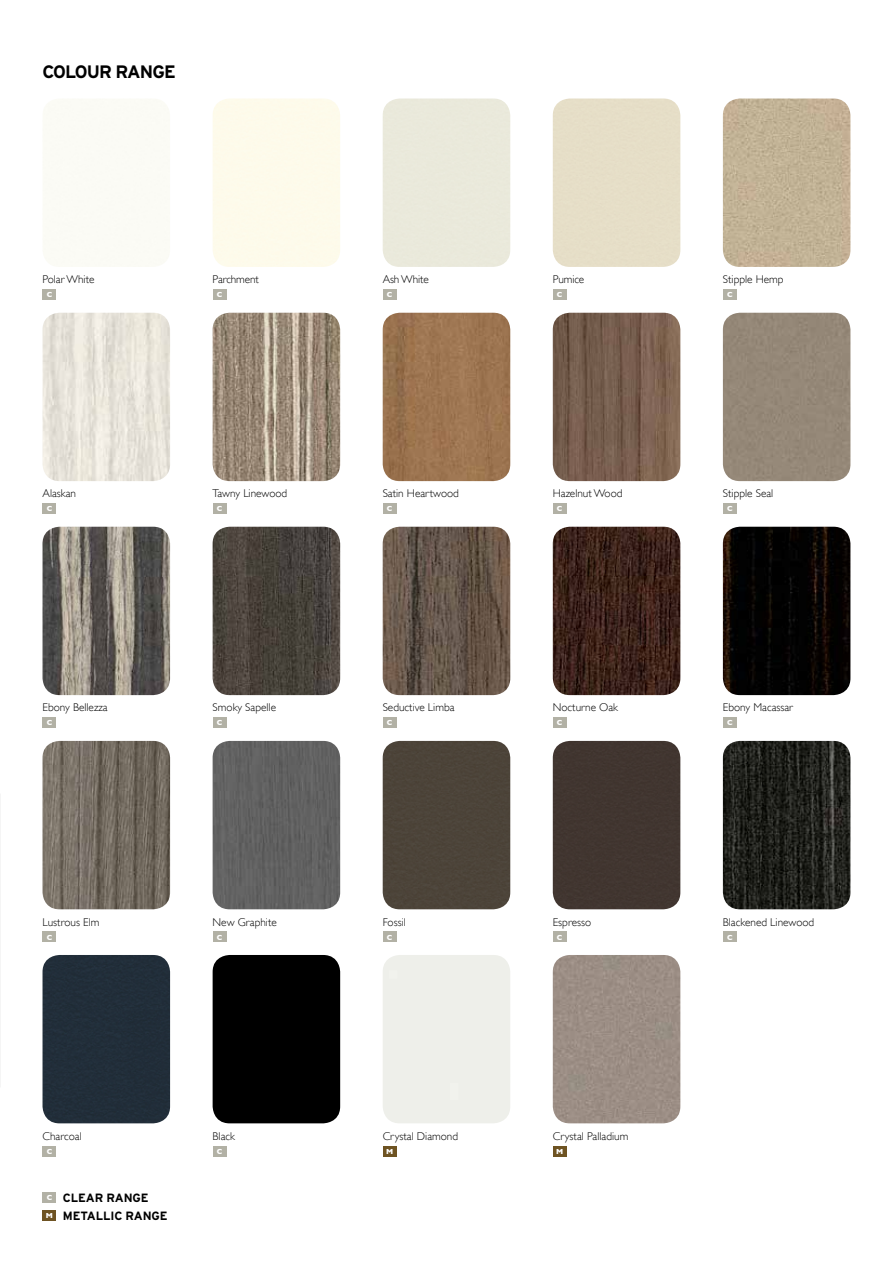
<style>
.page{position:relative;width:893px;height:1263px;background:#fff}
.page>*{position:absolute;margin:0;border:0;box-sizing:border-box;transform-origin:0 0}
.t1{font:700 18px "Interstate";letter-spacing:-.05em;color:#000}
.t2{font:700 12px/18px "Interstate";letter-spacing:-.01em;color:#000}
.t3{font:300 11.25px "Gill Sans";color:#000}
.t4{font:700 7.5px "Gill Sans";color:#fff}
</style>
<div class="page">
<img style="left:43px;top:741px;width:127px;height:168px">
<div style="left:43px;top:932px;width:13px;height:10px;background:#b2b1a5"></div>
<div style="left:213px;top:741px;width:127px;height:168px;background:#626262"></div>
<div style="left:213px;top:932px;width:13px;height:10px;background:#b2b1a5"></div>
<div style="left:383px;top:741px;width:127px;height:168px;background:#4c4439"></div>
<div style="left:383px;top:932px;width:13px;height:10px;background:#b2b1a5"></div>
<div style="left:553px;top:741px;width:127px;height:168px;background:#413530"></div>
<div style="left:553px;top:932px;width:14px;height:10px;background:#b2b1a5"></div>
<img style="left:723px;top:741px;width:127px;height:168px">
<div style="left:723px;top:932px;width:14px;height:10px;background:#b2b1a5"></div>
<div style="left:43px;top:955px;width:127px;height:168px;background:#212e39"></div>
<div style="left:43px;top:1146px;width:13px;height:10px;background:#b2b1a5"></div>
<div style="left:213px;top:955px;width:127px;height:168px;background:#000"></div>
<div style="left:213px;top:1146px;width:13px;height:10px;background:#b2b1a5"></div>
<div style="left:383px;top:1146px;width:13px;height:10px;background:#6e5322"></div>
<div style="left:553px;top:955px;width:127px;height:168px;background:#9c8e85"></div>
<div style="left:553px;top:1146px;width:14px;height:10px;background:#6e5322"></div>
<div style="left:43px;top:1192px;width:13px;height:10px;background:#b2b1a5"></div>
<div style="left:43px;top:1210px;width:13px;height:10px;background:#6e5322"></div>
<img style="left:43px;top:527px;width:127px;height:168px">
<img style="left:213px;top:527px;width:127px;height:168px">
<img style="left:383px;top:527px;width:127px;height:168px">
<img style="left:553px;top:527px;width:127px;height:168px">
<img style="left:723px;top:527px;width:127px;height:168px">
<div style="left:43px;top:718px;width:13px;height:10px;background:#b2b1a5"></div>
<div style="left:213px;top:718px;width:13px;height:10px;background:#b2b1a5"></div>
<div style="left:383px;top:718px;width:13px;height:10px;background:#b2b1a5"></div>
<div style="left:553px;top:718px;width:14px;height:10px;background:#b2b1a5"></div>
<div style="left:723px;top:718px;width:14px;height:10px;background:#b2b1a5"></div>
<img style="left:43px;top:313px;width:127px;height:168px">
<img style="left:213px;top:313px;width:127px;height:168px">
<img style="left:383px;top:313px;width:127px;height:168px">
<img style="left:553px;top:313px;width:127px;height:168px">
<div style="left:723px;top:313px;width:127px;height:168px;background:#958878"></div>
<div style="left:43px;top:504px;width:13px;height:10px;background:#b2b1a5"></div>
<div style="left:213px;top:504px;width:13px;height:10px;background:#b2b1a5"></div>
<div style="left:383px;top:504px;width:13px;height:10px;background:#b2b1a5"></div>
<div style="left:553px;top:504px;width:14px;height:10px;background:#b2b1a5"></div>
<div style="left:723px;top:504px;width:14px;height:10px;background:#b2b1a5"></div>
<img style="left:723px;top:99px;width:127px;height:168px">
<div style="left:43px;top:289px;width:13px;height:11px;background:#b2b1a5"></div>
<div style="left:213px;top:289px;width:13px;height:11px;background:#b2b1a5"></div>
<div style="left:383px;top:289px;width:13px;height:11px;background:#b2b1a5"></div>
<div style="left:553px;top:289px;width:14px;height:11px;background:#b2b1a5"></div>
<div style="left:723px;top:289px;width:14px;height:11px;background:#b2b1a5"></div>
<h1 class="t1" style="left:43px;top:62px;width:135px">COLOU R RANGE</h1>
<p class="t3" style="left:43px;top:273px;width:53px">Polar White</p>
<p class="t4" style="left:47px;top:290px;width:7px">C</p>
<p class="t3" style="left:213px;top:273px;width:48px">Parchment</p>
<p class="t4" style="left:217px;top:290px;width:7px">C</p>
<p class="t3" style="left:383px;top:273px;width:48px">Ash White</p>
<p class="t4" style="left:387px;top:290px;width:7px">C</p>
<p class="t3" style="left:553px;top:273px;width:33px">Pumice</p>
<p class="t4" style="left:557px;top:290px;width:7px">C</p>
<p class="t3" style="left:723px;top:273px;width:62px">Stipple Hemp</p>
<p class="t4" style="left:727px;top:290px;width:7px">C</p>
<p class="t3" style="left:43px;top:487px;width:35px">Alaskan</p>
<p class="t4" style="left:47px;top:504px;width:7px">C</p>
<p class="t3" style="left:213px;top:487px;width:76px">Tawny Linewood</p>
<p class="t4" style="left:217px;top:504px;width:7px">C</p>
<p class="t3" style="left:383px;top:487px;width:78px">Satin Heartwood</p>
<p class="t4" style="left:387px;top:504px;width:7px">C</p>
<p class="t3" style="left:553px;top:487px;width:71px">Hazelnut Wood</p>
<p class="t4" style="left:557px;top:504px;width:7px">C</p>
<p class="t3" style="left:723px;top:487px;width:52px">Stipple Seal</p>
<p class="t4" style="left:727px;top:504px;width:7px">C</p>
<p class="t3" style="left:43px;top:701px;width:67px">Ebony Bellezza</p>
<p class="t4" style="left:47px;top:718px;width:7px">C</p>
<p class="t3" style="left:213px;top:701px;width:65px">Smoky Sapelle</p>
<p class="t4" style="left:217px;top:718px;width:7px">C</p>
<p class="t3" style="left:383px;top:701px;width:73px">Seductive Limba</p>
<p class="t4" style="left:387px;top:718px;width:7px">C</p>
<p class="t3" style="left:553px;top:701px;width:67px">Nocturne Oak</p>
<p class="t4" style="left:557px;top:718px;width:7px">C</p>
<p class="t3" style="left:723px;top:701px;width:72px">Ebony Macassar</p>
<p class="t4" style="left:727px;top:718px;width:7px">C</p>
<p class="t3" style="left:43px;top:915px;width:58px">Lustrous Elm</p>
<p class="t4" style="left:47px;top:933px;width:7px">C</p>
<p class="t3" style="left:213px;top:915px;width:66px">New Graphite</p>
<p class="t4" style="left:217px;top:933px;width:7px">C</p>
<p class="t3" style="left:383px;top:915px;width:25px">Fossil</p>
<p class="t4" style="left:387px;top:933px;width:7px">C</p>
<p class="t3" style="left:553px;top:915px;width:40px">Espresso</p>
<p class="t4" style="left:557px;top:933px;width:7px">C</p>
<p class="t3" style="left:723px;top:915px;width:93px">Blackened Linewood</p>
<p class="t4" style="left:727px;top:933px;width:7px">C</p>
<p class="t3" style="left:43px;top:1129px;width:41px">Charcoal</p>
<p class="t4" style="left:47px;top:1147px;width:7px">C</p>
<p class="t3" style="left:213px;top:1129px;width:24px">Black</p>
<p class="t4" style="left:217px;top:1147px;width:7px">C</p>
<p class="t3" style="left:383px;top:1129px;width:77px">Crystal Diamond</p>
<p class="t4" style="left:386px;top:1147px;width:9px">M</p>
<p class="t3" style="left:553px;top:1129px;width:77px">Crystal Palladium</p>
<p class="t4" style="left:556px;top:1147px;width:9px">M</p>
<p class="t2" style="left:46px;top:1189px;width:123px"><sup>C</sup> CLEAR RANGE<br><sup>M</sup> METALLIC RANGE</p>
</div>
